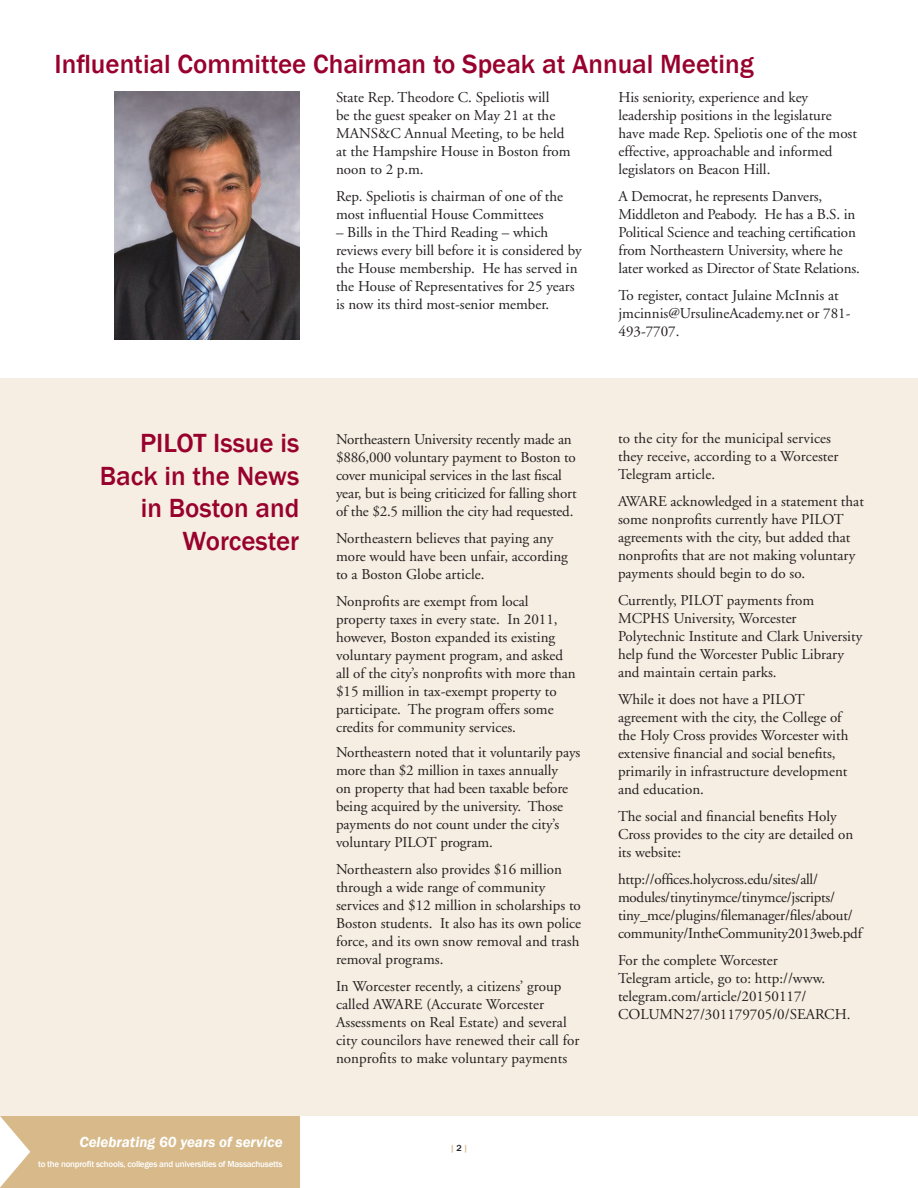
<style>
.page{position:relative;width:918px;height:1188px;background:#fff}
.page>*{position:absolute;margin:0;border:0;box-sizing:border-box;transform-origin:0 0}
.t1{font:500 27px/32.4px "Franklin Gothic";color:#98012d;text-align:right}
.t2{font:15px/18px "Adobe Garamond";color:#231f20}
.t3{font:italic 600 15px "Franklin Gothic";color:#fff}
.t4{font:500 9px "Franklin Gothic";letter-spacing:-.025em;color:#fff}
.t5{font:500 9px "Franklin Gothic";color:#d7b98a}
.s1{color:#231f20}
</style>
<div class="page">
<div style="left:0;top:378px;width:918px;height:738px;background:#f6eee2"></div>
<div style="left:0;top:1116px;width:300px;height:72px;background:#d7b98a"></div>
<svg style="left:0;top:1116px;width:30px;height:72px"></svg>
<img style="left:114px;top:91px;width:186px;height:248px">
<h1 class="t1" style="left:55px;top:48px;width:701px">Influential Committee Chairman to Speak at Annual Meeting</h1>
<p class="t2" style="left:336px;top:89px;width:236px">State Rep. Theodore C. Speliotis will<br>be the guest speaker on May 21 at the<br>MANS&amp;C Annual Meeting, to be held at the Hampshire House in Boston from noon to 2 p.m.</p>
<p class="t2" style="left:336px;top:188px;width:229px">Rep. Speliotis is chairman of one of the most influential House Committees</p>
<p class="t2" style="left:336px;top:224px;width:247px">– Bills in the Third Reading – which reviews every bill before it is considered by the House membership. He has served in the House of Representatives for 25 years is now its third most-senior member.</p>
<p class="t2" style="left:619px;top:89px;width:240px">His seniority, experience and key leadership positions in the legislature have made Rep. Speliotis one of the most effective, approachable and informed legislators on Beacon Hill.</p>
<p class="t2" style="left:619px;top:188px;width:243px">A Democrat, he represents Danvers, Middleton and Peabody. He has a B.S. in Political Science and teaching certification from Northeastern University, where he later worked as Director of State Relations.</p>
<p class="t2" style="left:619px;top:287px;width:234px">To register, contact Julaine McInnis at jmcinnis@UrsulineAcademy.net or 781-<br>493-7707.</p>
<h1 class="t1" style="left:100px;top:427px;width:201px">PILOT Issue is<br>Back in the News in Boston and<br>Worcester</h1>
<p class="t2" style="left:336px;top:431px;width:242px">Northeastern University recently made an $886,000 voluntary payment to Boston to cover municipal services in the last fiscal year, but is being criticized for falling short of the $2.5 million the city had requested.</p>
<p class="t2" style="left:336px;top:530px;width:234px">Northeastern believes that paying any more would have been unfair, according to a Boston Globe article.</p>
<p class="t2" style="left:336px;top:593px;width:241px">Nonprofits are exempt from local property taxes in every state. In 2011, however, Boston expanded its existing voluntary payment program, and asked all of the city’s nonprofits with more than $15 million in tax-exempt property to participate. The program offers some credits for community services.</p>
<p class="t2" style="left:336px;top:744px;width:246px">Northeastern noted that it voluntarily pays more than $2 million in taxes annually<br>on property that had been taxable before being acquired by the university. Those payments do not count under the city’s voluntary PILOT program.</p>
<p class="t2" style="left:336px;top:861px;width:247px">Northeastern also provides $16 million through a wide range of community services and $12 million in scholarships to Boston students. It also has its own police force, and its own snow removal and trash removal programs.</p>
<p class="t2" style="left:336px;top:978px;width:245px">In Worcester recently, a citizens’ group called AWARE (Accurate Worcester Assessments on Real Estate) and several city councilors have renewed their call for nonprofits to make voluntary payments</p>
<p class="t3" style="left:79px;top:1132px;width:205px">Celebrating 60 years of service</p>
<p class="t4" style="left:38px;top:1158px;width:246px">to the nonprofit schools, colleges and universities of Massachusetts</p>
<p class="t5" style="left:450px;top:1143px;width:19px">|<span class="s1">2</span>|</p>
<p class="t2" style="left:618px;top:430px;width:222px">to the city for the municipal services they receive, according to a Worcester<br>Telegram article.</p>
<p class="t2" style="left:618px;top:493px;width:247px">AWARE acknowledged in a statement that some nonprofits currently have PILOT agreements with the city, but added that nonprofits that are not making voluntary payments should begin to do so.</p>
<p class="t2" style="left:618px;top:592px;width:246px">Currently, PILOT payments from MCPHS University, Worcester Polytechnic Institute and Clark University help fund the Worcester Public Library and maintain certain parks.</p>
<p class="t2" style="left:618px;top:691px;width:232px">While it does not have a PILOT agreement with the city, the College of the Holy Cross provides Worcester with extensive financial and social benefits, primarily in infrastructure development and education.</p>
<p class="t2" style="left:618px;top:808px;width:237px">The social and financial benefits Holy<br>Cross provides to the city are detailed on its website:</p>
<p class="t2" style="left:618px;top:871px;width:246px">http://offices.holycross.edu/sites/all/ modules/tinytinymce/tinymce/jscripts/ tiny_mce/plugins/filemanager/files/about/ community/IntheCommunity2013web.pdf</p>
<p class="t2" style="left:618px;top:952px;width:234px">For the complete Worcester<br>Telegram article, go to: http://www. telegram.com/article/20150117/ COLUMN27/301179705/0/SEARCH.</p>
</div>
